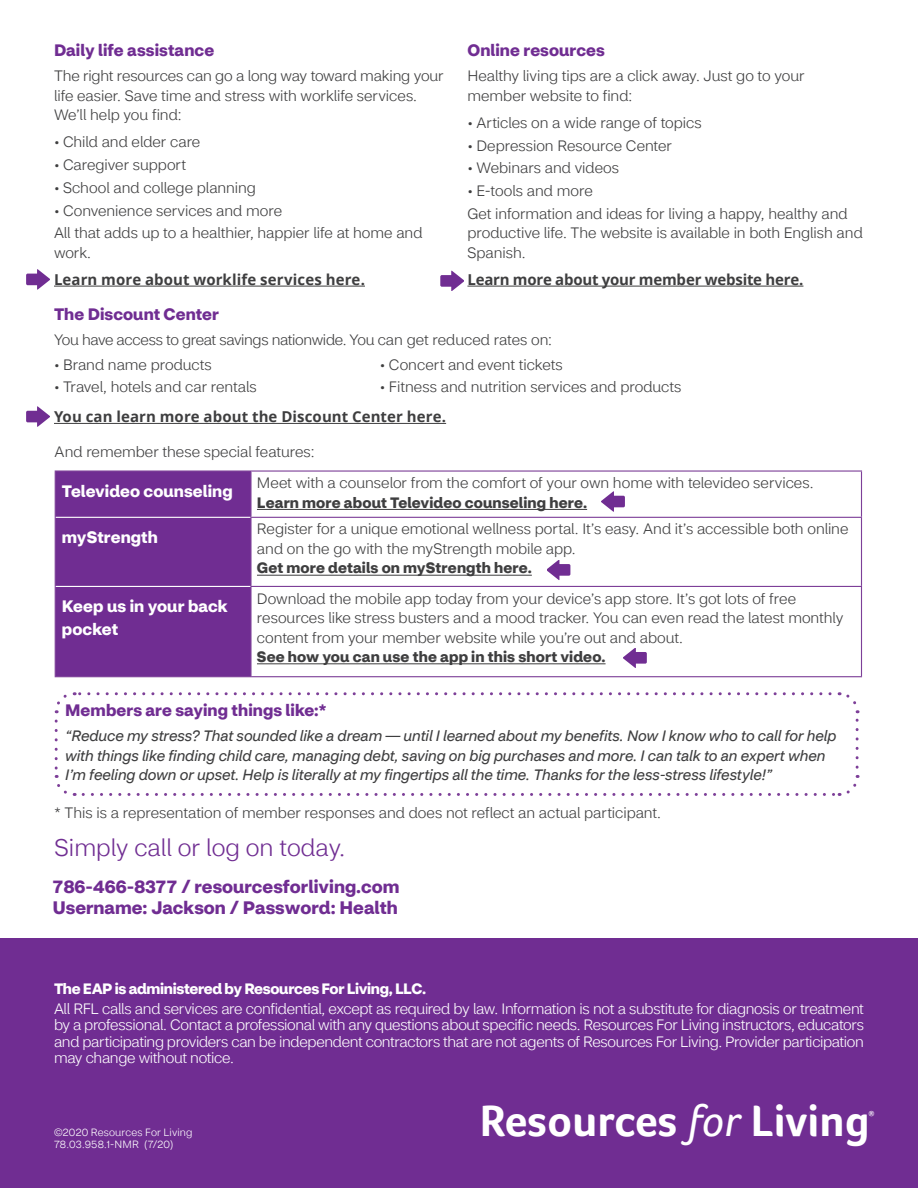
<style>
.page{position:relative;width:918px;height:1188px;background:#fff}
.page>*{position:absolute;margin:0;border:0;box-sizing:border-box;transform-origin:0 0}
.t1{font:700 45.15px "Foco";color:#fff}
.Callout{font:300 24px "CVS Health Sans";color:#702d92}
.Callout-2{font:700 18px/21px "CVS Health Sans";color:#702d92}
.Body_headline{font:700 16.5px "CVS Health Sans";letter-spacing:.005em;color:#702d92}
.Body_headline-2{font:700 16.5px/22.5px "CVS Health Sans";letter-spacing:.005em;color:#fff}
.Body{font:300 15px/19.5px "CVS Health Sans";letter-spacing:-.005em;color:#3e3e3f}
.Disclaimer{font:300 15px/16.5px "CVS Health Sans";letter-spacing:-.02em;color:#fff;text-align:justify}
.Bullet_List{font:300 15px "CVS Health Sans";color:#3e3e3f}
.Body-2{font:italic 15px/19.5px "CVS Health Sans";letter-spacing:-.005em;color:#3e3e3f}
.Body-3{font:700 15px "Open Sans";letter-spacing:.005em;color:#3e3e3f}
.Callout-3{font:300 15px "CVS Health Sans";color:#3e3e3f}
.Brand_Statment{font:700 15px "CVS Health Sans";letter-spacing:-.02em;color:#fff}
.Body-4{font:700 15px "Open Sans";letter-spacing:-.015em;color:#3e3e3f}
.APN{font:300 10.5px "CVS Health Sans";letter-spacing:.015em;color:#fff}
.t2{font:700 7.5px "Foco";color:#fff}
.s1{font-weight:700}
.s2{font-weight:400;font-style:italic}
</style>
<div class="page">
<svg style="left:54px;top:721px;width:21px;height:75px"></svg>
<svg style="left:83px;top:775px;width:777px;height:21px"></svg>
<svg style="left:839px;top:692px;width:20px;height:75px"></svg>
<svg style="left:54px;top:692px;width:776px;height:21px"></svg>
<div style="left:0;top:939px;width:918px;height:249px;background:#702d92"></div>
<hr style="left:54px;top:286px;width:311px;height:1px;background:#3e3e3f">
<hr style="left:467px;top:286px;width:336px;height:1px;background:#3e3e3f">
<hr style="left:54px;top:423px;width:392px;height:1px;background:#3e3e3f">
<div style="left:56px;top:472px;width:194px;height:204px;background:#702d92"></div>
<hr style="left:251px;top:470px;width:611px;height:2px;background:#7d3f98">
<hr style="left:861px;top:472px;width:1px;height:45px;background:#7d3f98">
<hr style="left:250px;top:517px;width:612px;height:1px;background:#7d3f98">
<hr style="left:861px;top:518px;width:1px;height:68px;background:#7d3f98">
<hr style="left:250px;top:586px;width:612px;height:1px;background:#7d3f98">
<hr style="left:861px;top:587px;width:1px;height:89px;background:#7d3f98">
<hr style="left:251px;top:676px;width:611px;height:1px;background:#7d3f98">
<hr style="left:55px;top:470px;width:196px;height:2px;background:#7d3f98">
<hr style="left:55px;top:472px;width:1px;height:45px;background:#7d3f98">
<hr style="left:250px;top:472px;width:2px;height:45px;background:#7d3f98">
<hr style="left:55px;top:517px;width:1px;height:69px;background:#7d3f98">
<hr style="left:250px;top:518px;width:2px;height:68px;background:#7d3f98">
<hr style="left:55px;top:586px;width:1px;height:90px;background:#7d3f98">
<hr style="left:250px;top:587px;width:2px;height:89px;background:#7d3f98">
<hr style="left:55px;top:676px;width:196px;height:1px;background:#7d3f98">
<hr style="left:56px;top:517px;width:194px;height:1px;background:#fff">
<hr style="left:56px;top:586px;width:194px;height:1px;background:#fff">
<hr style="left:257px;top:509px;width:330px;height:1px;background:#3e3e3f">
<hr style="left:257px;top:575px;width:275px;height:1px;background:#3e3e3f">
<hr style="left:257px;top:663px;width:349px;height:1px;background:#3e3e3f">
<div style="left:26px;top:274px;width:14px;height:11px;background:#702d92;border-radius:2px"></div>
<svg style="left:37px;top:269px;width:13px;height:20px"></svg>
<div style="left:26px;top:411px;width:14px;height:11px;background:#702d92;border-radius:2px"></div>
<svg style="left:37px;top:406px;width:13px;height:20px"></svg>
<div style="left:440px;top:275px;width:14px;height:12px;background:#702d92;border-radius:2px"></div>
<svg style="left:451px;top:271px;width:13px;height:20px"></svg>
<div style="left:611px;top:496px;width:14px;height:11px;background:#702d92;border-radius:2px"></div>
<svg style="left:602px;top:492px;width:12px;height:20px"></svg>
<div style="left:557px;top:564px;width:13px;height:12px;background:#702d92;border-radius:2px"></div>
<svg style="left:547px;top:560px;width:12px;height:20px"></svg>
<div style="left:633px;top:652px;width:14px;height:12px;background:#702d92;border-radius:2px"></div>
<svg style="left:623px;top:648px;width:13px;height:20px"></svg>
<h2 class="Body_headline" style="left:54px;top:40px;width:162px">Daily life assistance</h2>
<p class="Body" style="left:54px;top:66px;width:391px">The right resources can go a long way toward making your life easier. Save time and stress with worklife services.<br>We’ll help you find:</p>
<p class="Bullet_List" style="left:54px;top:133px;width:148px">• Child and elder care</p>
<p class="Bullet_List" style="left:54px;top:156px;width:134px">• Caregiver support</p>
<p class="Bullet_List" style="left:54px;top:179px;width:204px">• School and college planning</p>
<p class="Bullet_List" style="left:54px;top:201px;width:230px">• Convenience services and more</p>
<p class="Body" style="left:54px;top:223px;width:370px">All that adds up to a healthier, happier life at home and work.</p>
<p class="Body-3" style="left:54px;top:269px;width:313px">Learn more about worklife services here.</p>
<h2 class="Body_headline" style="left:467px;top:40px;width:139px">Online resources</h2>
<p class="Body" style="left:467px;top:66px;width:339px">Healthy living tips are a click away. Just go to your member website to find:</p>
<p class="Bullet_List" style="left:467px;top:114px;width:236px">• Articles on a wide range of topics</p>
<p class="Bullet_List" style="left:467px;top:136px;width:206px">• Depression Resource Center</p>
<p class="Bullet_List" style="left:467px;top:159px;width:153px">• Webinars and videos</p>
<p class="Bullet_List" style="left:467px;top:182px;width:127px">• E-tools and more</p>
<p class="Body" style="left:467px;top:204px;width:397px">Get information and ideas for living a happy, healthy and productive life. The website is available in both English and<br>Spanish.</p>
<p class="Body-4" style="left:467px;top:269px;width:338px">Learn more about your member website here.</p>
<h2 class="Body_headline" style="left:54px;top:304px;width:167px">The Discount Center</h2>
<p class="Body" style="left:54px;top:330px;width:499px">You have access to great savings nationwide. You can get reduced rates on:</p>
<p class="Bullet_List" style="left:54px;top:355px;width:159px">• Brand name products</p>
<p class="Bullet_List" style="left:54px;top:378px;width:204px">• Travel, hotels and car rentals</p>
<p class="Bullet_List" style="left:380px;top:355px;width:184px">• Concert and event tickets</p>
<p class="Bullet_List" style="left:380px;top:378px;width:303px">• Fitness and nutrition services and products</p>
<p class="Body-3" style="left:54px;top:406px;width:394px">You can learn more about the Discount Center here.</p>
<p class="Body" style="left:55px;top:442px;width:261px">And remember these special features:</p>
<h2 class="Body_headline-2" style="left:62px;top:480px;width:172px">Televideo counseling</h2>
<p class="Body" style="left:257px;top:473px;width:558px">Meet with a counselor from the comfort of your own home with televideo services.<br><span class="s1">Learn more about Televideo counseling here.</span></p>
<h2 class="Body_headline-2" style="left:62px;top:526px;width:97px">myStrength</h2>
<p class="Body" style="left:257px;top:519px;width:593px">Register for a unique emotional wellness portal. It’s easy. And it’s accessible both online and on the go with the myStrength mobile app.<br><span class="s1">Get more details on myStrength here.</span></p>
<h2 class="Body_headline-2" style="left:62px;top:595px;width:167px">Keep us in your back pocket</h2>
<p class="Body" style="left:257px;top:589px;width:588px">Download the mobile app today from your device’s app store. It’s got lots of free resources like stress busters and a mood tracker. You can even read the latest monthly content from your member website while you’re out and about.<br><span class="s1">See how you can use the app in this short video.</span></p>
<h2 class="Body_headline" style="left:65px;top:700px;width:263px">Members are saying things like:*</h2>
<p class="Body-2" style="left:65px;top:726px;width:773px">“Reduce my stress? That sounded like a dream — until I learned about my benefits. Now I know who to call for help with things like finding child care, managing debt, saving on big purchases and more. I can talk to an expert when<br>I’m feeling down or upset. Help is literally at my fingertips all the time. Thanks for the less-stress lifestyle!”</p>
<p class="Callout-3" style="left:55px;top:804px;width:608px">* This is a representation of member responses and does not reflect an actual participant.</p>
<p class="Callout" style="left:55px;top:833px;width:292px">Simply call or log on today.</p>
<p class="Callout-2" style="left:53px;top:877px;width:348px">786-466-8377 / resourcesforliving.com<br>Username: Jackson / Password: Health</p>
<p class="Brand_Statment" style="left:54px;top:979px;width:374px">The EAP is administered by Resources For Living, LLC.</p>
<p class="Disclaimer" style="left:54px;top:1000px;width:812px">All RFL calls and services are confidential, except as required by law. Information is not a substitute for diagnosis or treatment by a professional. Contact a professional with any questions about specific needs. Resources For Living instructors, educators and participating providers can be independent contractors that are not agents of Resources For Living. Provider participation may change without notice.</p>
<p class="APN" style="left:54px;top:1126px;width:140px">©2020 Resources For Living</p>
<p class="APN" style="left:54px;top:1138px;width:121px">78.03.958.1-NMR (7/20)</p>
<p class="t1" style="left:480px;top:1094px;width:391px">Resources <span class="s2">for</span> Living</p>
<p class="t2" style="left:869px;top:1109px;width:8px">®</p>
</div>
